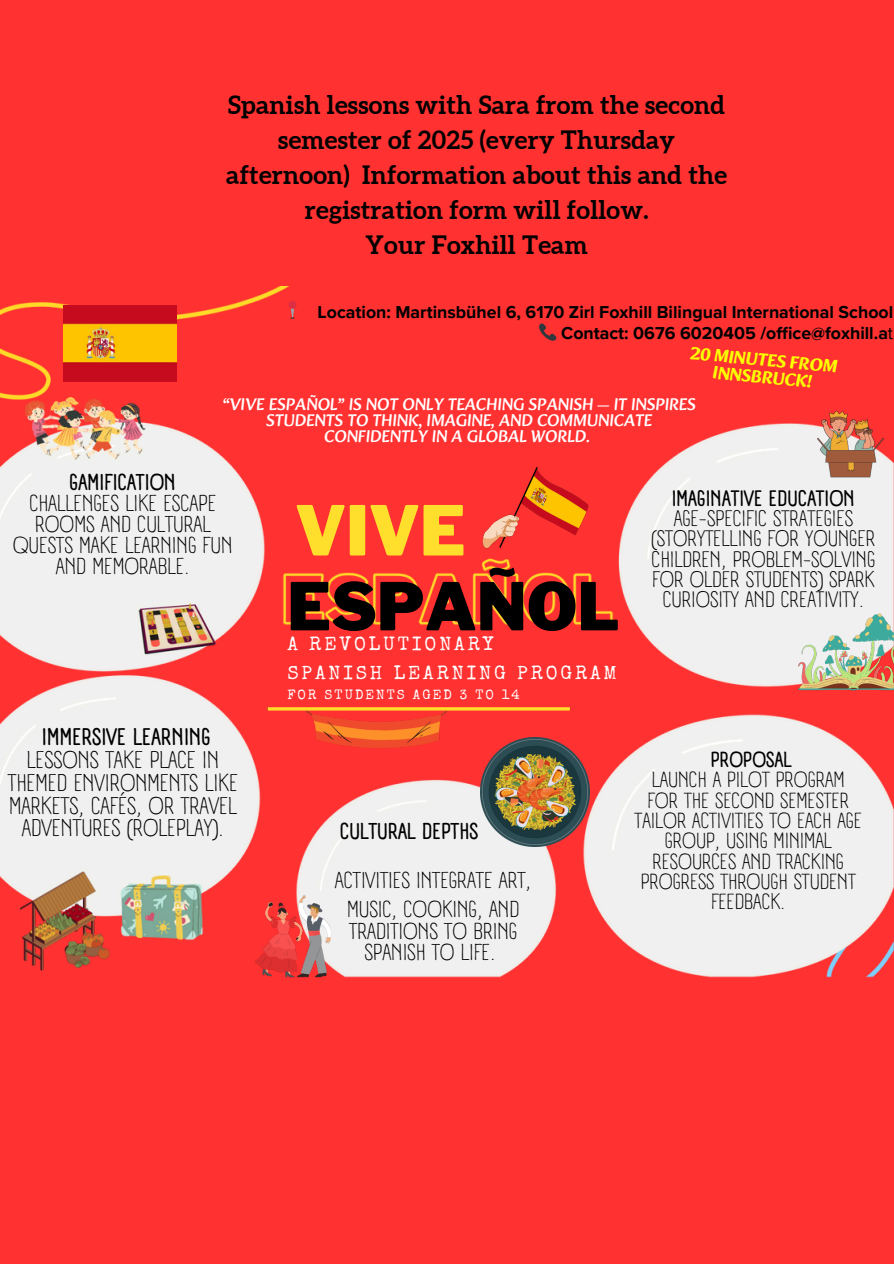
<style>
.page{position:relative;width:894px;height:1264px;background:#fff}
.page>*{position:absolute;margin:0;border:0;box-sizing:border-box;transform-origin:0 0}
.t1{font:900 68.1px "Libre Franklin";color:#ffdf2b}
.t2{font:900 65.25px "Libre Franklin";color:#000}
.t3{font:700 25.35px/34.8px "Aleo";letter-spacing:.01em;color:#000;text-align:center}
.t4{font:23.55px/22.8px "A Day Without Sun Text";color:#000;text-align:center}
.t5{font:22.5px/21.1px "A Day Without Sun Text";color:#000;text-align:center}
.t6{font:700 22.5px "A Day Without Sun Text";color:#000}
.t7{font:21.9px/20.2px "A Day Without Sun Text";color:#000;text-align:center}
.t8{font:21.3px/20.2px "A Day Without Sun Text";color:#000;text-align:center}
.t9{font:19.2px "Special Elite";letter-spacing:.15em;color:#fff}
.t10{font:700 17.7px/21.1px "Proxima Nova";color:#000;text-align:right}
.t11{font:700 17.7px/17px "Alkatra";color:#faff01;text-align:center}
.t12{font:17.1px/16px "Alkatra";color:#fff;text-align:center}
.t13{font:13.5px "Special Elite";letter-spacing:.15em;color:#fff}
.s1{font-weight:400}
.s2{font-weight:700}
</style>
<div class="page">
<div style="left:0;top:0;width:893px;height:1263px;background:#ff3131"></div>
<img style="left:64px;top:305px;width:112px;height:49px">
<img style="left:0;top:354px;width:893px;height:624px">
<p class="t3" style="left:226px;top:87px;width:502px">Spanish lessons with Sara from the second semester of 2025 (every Thursday afternoon) Information about this and the registration form will follow.<br>Your Foxhill Team</p>
<p class="t10" style="left:317px;top:301px;width:577px">Location: Martinsbühel 6, 6170 Zirl Foxhill Bilingual International School<br>Contact: 0676 6020405 /office@foxhill.a<span class="s1">t</span></p>
<p class="t11" style="left:690px;top:345px;width:149px;rotate:5deg">20 MINUTES FROM<br>INNSBRUCK!</p>
<p class="t12" style="left:222px;top:396px;width:475px">“VIVE ESPAÑOL” IS NOT ONLY TEACHING SPANISH — IT INSPIRES<br>STUDENTS TO THINK, IMAGINE, AND COMMUNICATE<br>CONFIDENTLY IN A GLOBAL WORLD.</p>
<h6 class="t5" style="left:13px;top:471px;width:220px"><span class="s2">GAMIFICATION<br></span>CHALLENGES LIKE ESCAPE<br>ROOMS AND CULTURAL<br>QUESTS MAKE LEARNING FUN<br>AND MEMORABLE.</h6>
<p class="t4" style="left:8px;top:725px;width:232px"><span class="s2">IMMERSIVE LEARNING<br></span>LESSONS TAKE PLACE IN<br>THEMED ENVIRONMENTS LIKE<br>MARKETS, CAFÉS, OR TRAVEL<br>ADVENTURES (ROLEPLAY).</p>
<p class="t1" style="left:295px;top:489px;width:172px">VIVE</p>
<h3 class="t2" style="left:287px;top:567px;width:333px">ESPAÑOL</h3>
<p class="t9" style="left:287px;top:636px;width:207px">A REVOLUTIONARY</p>
<p class="t9" style="left:287px;top:665px;width:331px">SPANISH LEARNING PROGRAM</p>
<p class="t13" style="left:287px;top:689px;width:234px">FOR STUDENTS AGED 3 TO 14</p>
<h1 class="t7" style="left:651px;top:488px;width:225px"><span class="s2">IMAGINATIVE EDUCATION<br></span>AGE-SPECIFIC STRATEGIES (STORYTELLING FOR YOUNGER<br>CHILDREN, PROBLEM-SOLVING<br>FOR OLDER STUDENTS) SPARK<br>CURIOSITY AND CREATIVITY.</h1>
<p class="t6" style="left:340px;top:818px;width:140px">CULTURAL DEPTHS</p>
<p class="t5" style="left:335px;top:865px;width:198px;line-height:28.8px">ACTIVITIES INTEGRATE ART,<br>MUSIC, COOKING, AND</p>
<p class="t5" style="left:349px;top:920px;width:169px">TRADITIONS TO BRING<br>SPANISH TO LIFE.</p>
<p class="t8" style="left:634px;top:749px;width:229px"><span class="s2">PROPOSAL<br></span>LAUNCH A PILOT PROGRAM<br>FOR THE SECOND SEMESTER<br>TAILOR ACTIVITIES TO EACH AGE<br>GROUP, USING MINIMAL<br>RESOURCES AND TRACKING<br>PROGRESS THROUGH STUDENT<br>FEEDBACK.</p>
</div>
